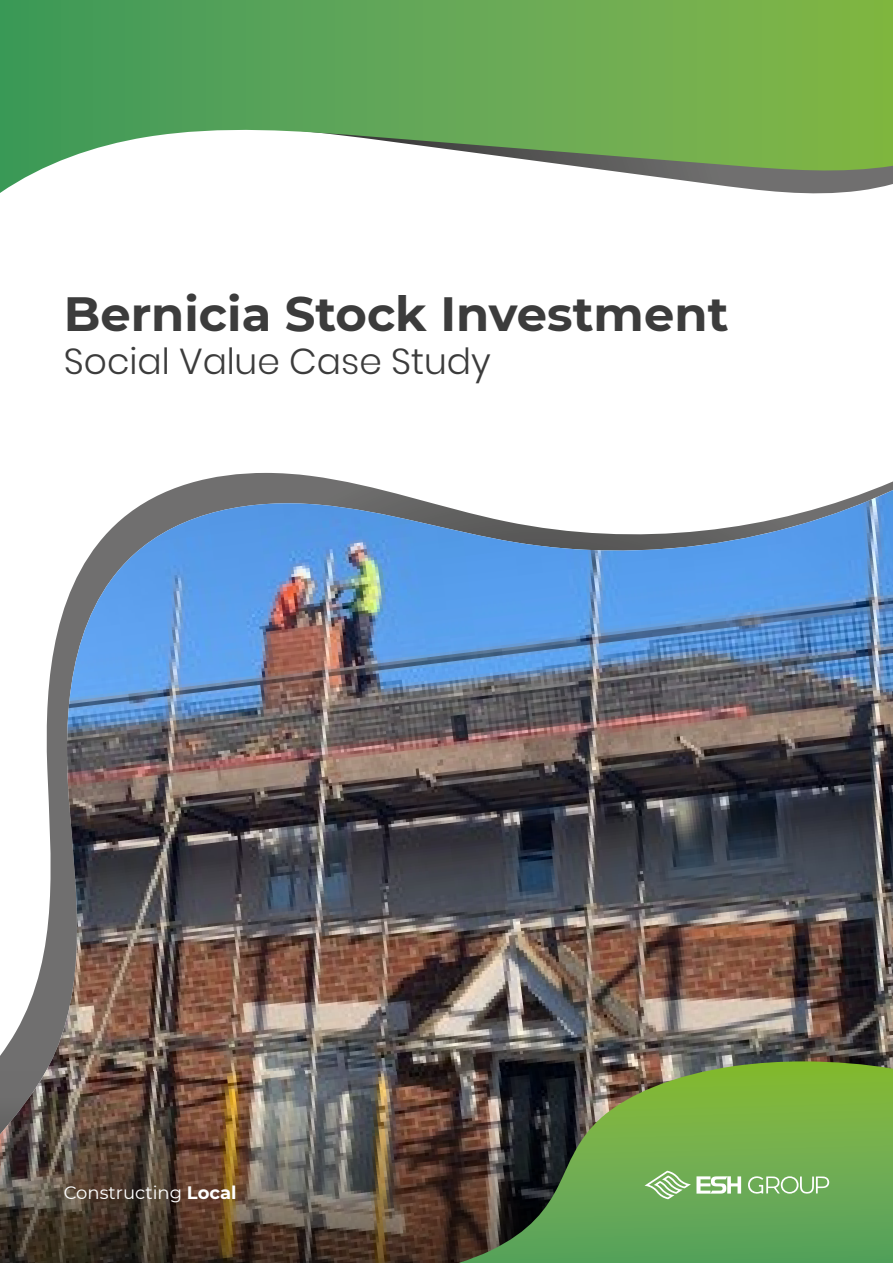
<style>
.page{position:relative;width:893px;height:1263px;background:#fff}
.page>*{position:absolute;margin:0;border:0;box-sizing:border-box;transform-origin:0 0}
.t1{font:700 48px "Montserrat";color:#3c3c3c}
.t2{font:300 36px "Poppins";color:#3c3c3c}
.t3{font:18px "Montserrat";color:#fff}
.s1{font-weight:700}
</style>
<div class="page">
<svg style="left:0;top:0;width:893px;height:193px"></svg>
<img style="left:0;top:490px;width:893px;height:582px">
<img style="left:0;top:1072px;width:459px;height:191px">
<svg style="left:459px;top:1061px;width:434px;height:202px;background:#608a47"></svg>
<svg style="left:645px;top:1171px;width:184px;height:28px;background:#8dbe7b"></svg>
<p class="t1" style="left:64px;top:279px;width:666px">Bernicia Stock Investment</p>
<p class="t2" style="left:64px;top:340px;width:428px">Social Value Case Study</p>
<p class="t3" style="left:64px;top:1180px;width:174px">Constructing <span class="s1">Local</span></p>
</div>
